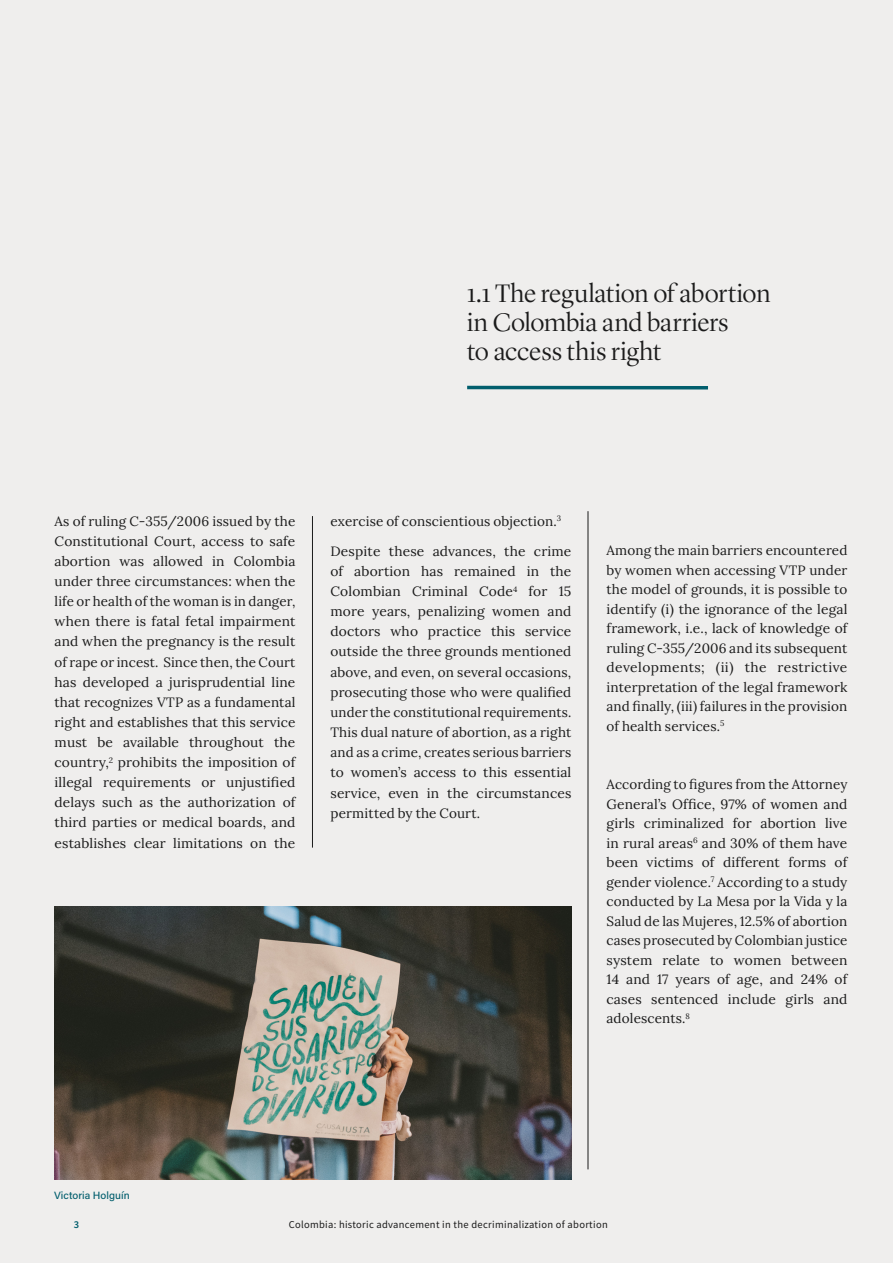
<style>
.page{position:relative;width:893px;height:1263px;background:#fff}
.page>*{position:absolute;margin:0;border:0;box-sizing:border-box;transform-origin:0 0}
.Body-H2{font:300 26.25px/29.2px "Lyon Display";color:#1b1b1b}
.Body-Text{font:13.5px/20.1px "Lora";letter-spacing:.01em;color:#1b1b1b;text-align:justify}
.Body-Footer{font:10.5px "Source Sans Pro";letter-spacing:.03em;color:#1b1b1b}
.Body-Text-2{font:500 10.5px "Acumin Pro";letter-spacing:.01em;color:#015e6d}
.t1{font:600 10.5px "Source Sans Pro";color:#015e6d}
</style>
<div class="page">
<div style="left:0;top:0;width:892px;height:1263px;background:#efeeed"></div>
<hr style="left:467px;top:386px;width:241px;height:3px;background:#015e6d">
<hr style="left:312px;top:516px;width:1px;height:331px;background:#1b1b1b">
<hr style="left:588px;top:511px;width:1px;height:658px;background:#1b1b1b">
<img style="left:54px;top:906px;width:517px;height:273px">
<p class="Body-H2" style="left:467px;top:277px;width:305px">1.1 The regulation of abortion in Colombia and barriers<br>to access this right</p>
<p class="Body-Text" style="left:55px;top:510px;width:242px">As of ruling C-355/2006 issued by the Constitutional Court, access to safe abortion was allowed in Colombia under three circumstances: when the life or health of the woman is in danger, when there is fatal fetal impairment and when the pregnancy is the result of rape or incest. Since then, the Court has developed a jurisprudential line that recognizes VTP as a fundamental right and establishes that this service must be available throughout the country,<sup>2</sup> prohibits the imposition of illegal requirements or unjustified delays such as the authorization of third parties or medical boards, and establishes clear limitations on the</p>
<p class="Body-Text" style="left:331px;top:510px;width:232px">exercise of conscientious objection.<sup>3</sup></p>
<p class="Body-Text" style="left:331px;top:540px;width:242px">Despite these advances, the crime of abortion has remained in the Colombian Criminal Code<sup>4</sup> for 15 more years, penalizing women and doctors who practice this service outside the three grounds mentioned above, and even, on several occasions, prosecuting those who were qualified under the constitutional requirements.<br>This dual nature of abortion, as a right and as a crime, creates serious barriers to women’s access to this essential service, even in the circumstances permitted by the Court.</p>
<p class="Body-Text" style="left:607px;top:540px;width:242px;line-height:19.5px">Among the main barriers encountered by women when accessing VTP under the model of grounds, it is possible to identify (i) the ignorance of the legal framework, i.e., lack of knowledge of ruling C-355/2006 and its subsequent developments; (ii) the restrictive interpretation of the legal framework and finally, (iii) failures in the provision of health services.<sup>5</sup></p>
<p class="Body-Text" style="left:607px;top:774px;width:242px;line-height:19.5px">According to figures from the Attorney General’s Office, 97% of women and girls criminalized for abortion live in rural areas<sup>6</sup> and 30% of them have been victims of different forms of gender violence.<sup>7</sup> According to a study conducted by La Mesa por la Vida y la Salud de las Mujeres, 12.5% of abortion cases prosecuted by Colombian justice system relate to women between 14 and 17 years of age, and 24% of cases sentenced include girls and adolescents.<sup>8</sup></p>
<p class="Body-Text-2" style="left:54px;top:1188px;width:77px">Victoria Holguín</p>
<p class="t1" style="left:74px;top:1217px;width:7px">3</p>
<p class="Body-Footer" style="left:289px;top:1218px;width:321px">Colombia: historic advancement in the decriminalization of abortion</p>
</div>
